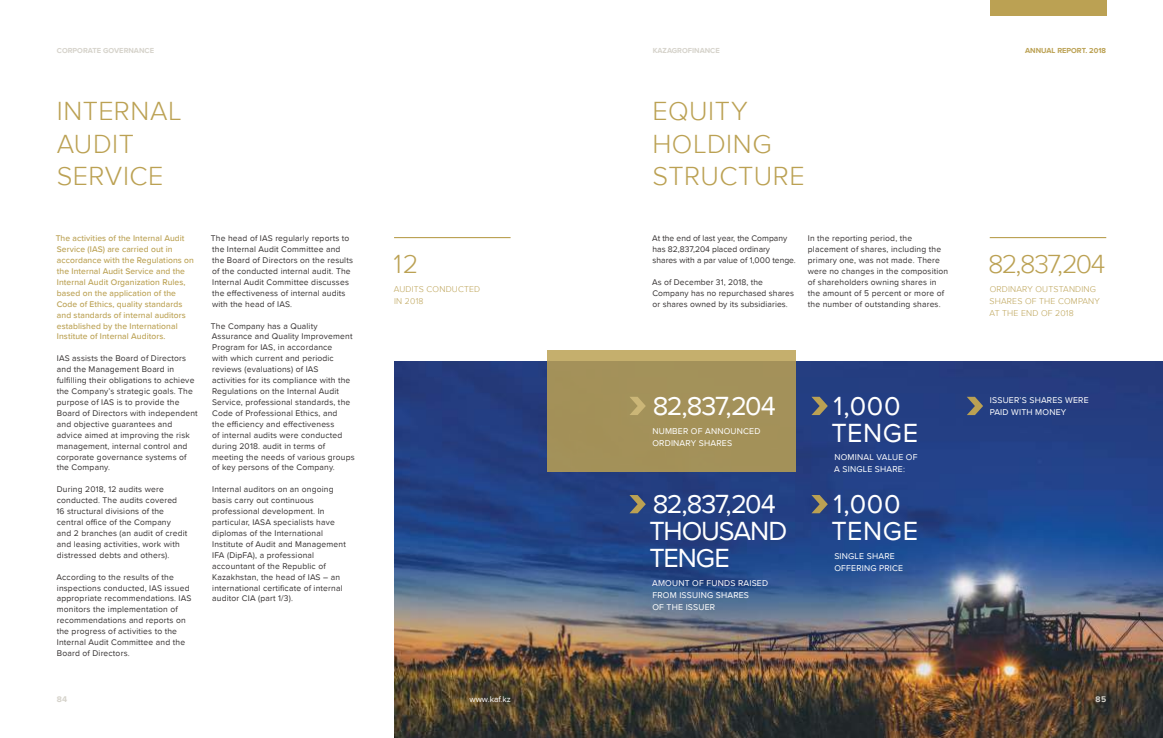
<style>
.page{position:relative;width:1163px;height:738px;background:#fff}
.page>*{position:absolute;margin:0;border:0;box-sizing:border-box;transform-origin:0 0}
.t1{font:300 27px/32.4px "Proxima Nova";letter-spacing:.015em;color:#bba153}
.t2{font:27px/27px "Proxima Nova";letter-spacing:-.04em;color:#fff}
.t3{font:27px/27px "Proxima Nova";letter-spacing:.02em;color:#fff}
.t4{font:8.7px/12px "Proxima Nova";letter-spacing:.02em;color:#fff}
.t5{font:300 8.7px/12px "Proxima Nova";letter-spacing:.02em;color:#bba153}
.t6{font:8.5px/10.9px "Proxima Nova";letter-spacing:.02em;color:#393535}
.t7{font:500 8.5px/10.9px "Proxima Nova";letter-spacing:.01em;color:#bba153}
.t8{font:8.5px/10.9px "Proxima Nova";color:#393535}
.t9{font:8.5px "Proxima Nova";color:#fff}
.t10{font:700 8.5px "Proxima Nova";color:#d6d3cb}
.t11{font:700 7.5px "Proxima Nova";color:#d6d3cb}
.t12{font:700 7.5px "Proxima Nova";color:#bba153}
</style>
<div class="page">
<img style="left:394px;top:361px;width:768px;height:376px">
<hr style="left:394px;top:237px;width:116px;height:1px;background:#bba153">
<hr style="left:989px;top:237px;width:117px;height:1px;background:#bba153">
<svg style="left:547px;top:350px;width:248px;height:122px;fill:#a39159"></svg>
<svg style="left:629px;top:396px;width:16px;height:18px"></svg>
<svg style="left:629px;top:494px;width:16px;height:19px"></svg>
<svg style="left:811px;top:494px;width:16px;height:19px"></svg>
<svg style="left:811px;top:396px;width:16px;height:18px"></svg>
<svg style="left:966px;top:396px;width:16px;height:19px"></svg>
<div style="left:989px;top:0;width:117px;height:16px;background:#bba153"></div>
<p class="t11" style="left:57px;top:45px;width:11px">CORPORATE</p>
<p class="t11" style="left:103px;top:45px;width:7px">GOVERNANCE</p>
<p class="t11" style="left:652px;top:45px;width:69px">KAZAGROFINANCE</p>
<p class="t12" style="left:1024px;top:45px;width:82px">ANNUAL REPORT. 2018</p>
<h1 class="t1" style="left:57px;top:94px;width:127px">INTERNAL<br>AUDIT<br>SERVICE</h1>
<h1 class="t1" style="left:652px;top:94px;width:154px">EQUITY<br>HOLDING<br>STRUCTURE</h1>
<p class="t7" style="left:56px;top:232px;width:140px">The activities of the Internal Audit Service (IAS) are carried out in accordance with the Regulations on the Internal Audit Service and the Internal Audit Organization Rules, based on the application of the Code of Ethics, quality standards and standards of internal auditors established by the International Institute of Internal Auditors.</p>
<p class="t6" style="left:57px;top:352px;width:142px">IAS assists the Board of Directors and the Management Board in fulfilling their obligations to achieve the Company’s strategic goals. The purpose of IAS is to provide the<br>Board of Directors with independent and objective guarantees and advice aimed at improving the risk management, internal control and corporate governance systems of the Company.</p>
<p class="t6" style="left:56px;top:483px;width:132px">During 2018, 12 audits were conducted. The audits covered<br>16 structural divisions of the central office of the Company<br>and 2 branches (an audit of credit and leasing activities, work with distressed debts and others).</p>
<p class="t6" style="left:56px;top:570px;width:136px">According to the results of the inspections conducted, IAS issued appropriate recommendations. IAS monitors the implementation of recommendations and reports on the progress of activities to the<br>Internal Audit Committee and the<br>Board of Directors.</p>
<p class="t6" style="left:211px;top:232px;width:144px">The head of IAS regularly reports to the Internal Audit Committee and the Board of Directors on the results of the conducted internal audit. The Internal Audit Committee discusses the effectiveness of internal audits with the head of IAS.</p>
<p class="t6" style="left:211px;top:319px;width:145px">The Company has a Quality<br>Assurance and Quality Improvement<br>Program for IAS, in accordance<br>with which current and periodic reviews (evaluations) of IAS<br>activities for its compliance with the<br>Regulations on the Internal Audit<br>Service, professional standards, the<br>Code of Professional Ethics, and<br>the efficiency and effectiveness<br>of internal audits were conducted during 2018. audit in terms of meeting the needs of various groups of key persons of the Company.</p>
<p class="t6" style="left:212px;top:483px;width:135px">Internal auditors on an ongoing basis carry out continuous professional development. In particular, IASA specialists have diplomas of the International<br>Institute of Audit and Management<br>IFA (DipFA), a professional accountant of the Republic of<br>Kazakhstan, the head of IAS – an international certificate of internal auditor CIA (part 1/3).</p>
<p class="t8" style="left:652px;top:232px;width:145px">At the end of last year, the Company has 82,837,204 placed ordinary shares with a par value of 1,000 tenge.</p>
<p class="t6" style="left:652px;top:276px;width:143px">As of December 31, 2018, the<br>Company has no repurchased shares or shares owned by its subsidiaries.</p>
<p class="t6" style="left:807px;top:232px;width:142px">In the reporting period, the placement of shares, including the primary one, was not made. There were no changes in the composition of shareholders owning shares in the amount of 5 percent or more of the number of outstanding shares.</p>
<h1 class="t1" style="left:393px;top:246px;width:26px">12</h1>
<h1 class="t1" style="left:987px;top:246px;width:119px">82,837,204</h1>
<p class="t5" style="left:394px;top:282px;width:88px">AUDITS CONDUCTED<br>IN 2018</p>
<p class="t5" style="left:989px;top:282px;width:112px">ORDINARY OUTSTANDING<br>SHARES OF THE COMPANY<br>AT THE END OF 2018</p>
<h1 class="t2" style="left:652px;top:391px;width:124px">82,837,204</h1>
<p class="t4" style="left:652px;top:424px;width:109px">NUMBER OF ANNOUNCED<br>ORDINARY SHARES</p>
<h1 class="t2" style="left:649px;top:489px;width:139px">82,837,204<br>THOUSAND<br>TENGE</h1>
<p class="t4" style="left:652px;top:576px;width:117px">AMOUNT OF FUNDS RAISED<br>FROM ISSUING SHARES<br>OF THE ISSUER</p>
<h1 class="t3" style="left:831px;top:391px;width:88px">1,000<br>TENGE</h1>
<p class="t4" style="left:834px;top:450px;width:85px">NOMINAL VALUE OF<br>A SINGLE SHARE:</p>
<h1 class="t3" style="left:831px;top:489px;width:88px">1,000<br>TENGE</h1>
<p class="t4" style="left:834px;top:548px;width:70px">SINGLE SHARE<br>OFFERING PRICE</p>
<p class="t4" style="left:989px;top:393px;width:100px">ISSUER’S SHARES WERE<br>PAID WITH MONEY</p>
<p class="t10" style="left:57px;top:692px;width:12px">84</p>
<p class="t9" style="left:469px;top:692px;width:43px">www.kaf.kz</p>
<p class="t10" style="left:1095px;top:692px;width:12px">85</p>
</div>
